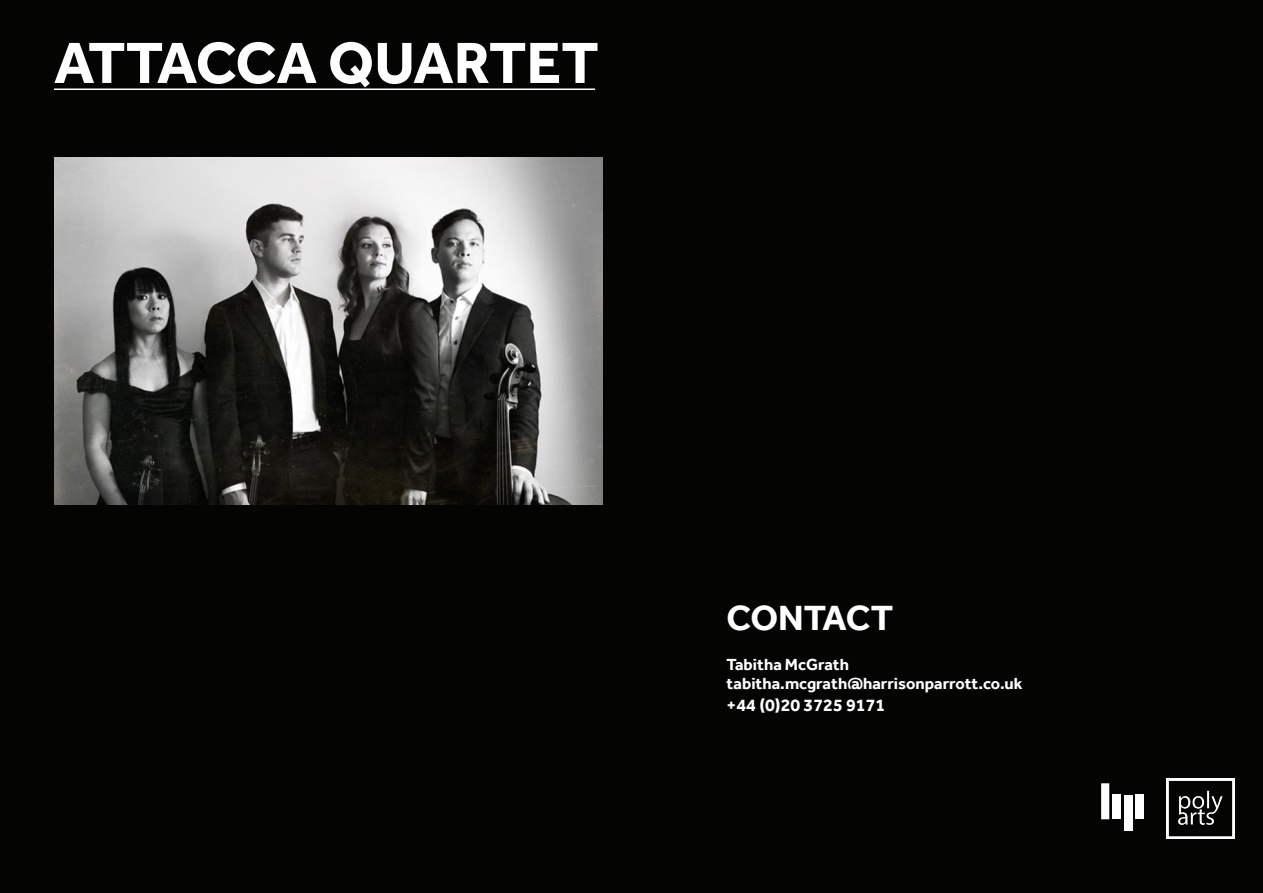
<style>
.page{position:relative;width:1263px;height:893px;background:#040503}
.page>*{position:absolute;margin:0;border:0;box-sizing:border-box;transform-origin:0 0}
.t1{font:700 60px "Effra";letter-spacing:-.01em;color:#fff}
.t2{font:700 36px "Effra";letter-spacing:-.01em;color:#fff}
.t3{font:700 18px "Effra";color:#fff}
.t4{font:700 16.5px "Effra";color:#fff}
</style>
<div class="page">
<hr style="left:54px;top:89px;width:541px;height:1px;background:#fff">
<img style="left:1166px;top:779px;width:68px;height:60px">
<div style="left:1112px;top:795px;width:9px;height:24px;background:#fff"></div>
<div style="left:1135px;top:795px;width:8px;height:24px;background:#fff"></div>
<div style="left:1124px;top:795px;width:8px;height:36px;background:#fff"></div>
<div style="left:1101px;top:783px;width:8px;height:36px;background:#fff"></div>
<img style="left:54px;top:157px;width:549px;height:347px">
<p class="t1" style="left:54px;top:26px;width:546px">ATTACCA QUARTET</p>
<p class="t2" style="left:727px;top:596px;width:168px">CONTACT</p>
<p class="t4" style="left:727px;top:654px;width:124px">Tabitha McGrath</p>
<p class="t4" style="left:727px;top:674px;width:297px">tabitha.mcgrath@harrisonparrott.co.uk</p>
<p class="t3" style="left:727px;top:694px;width:160px">+44 (0)20 3725 9171</p>
</div>
